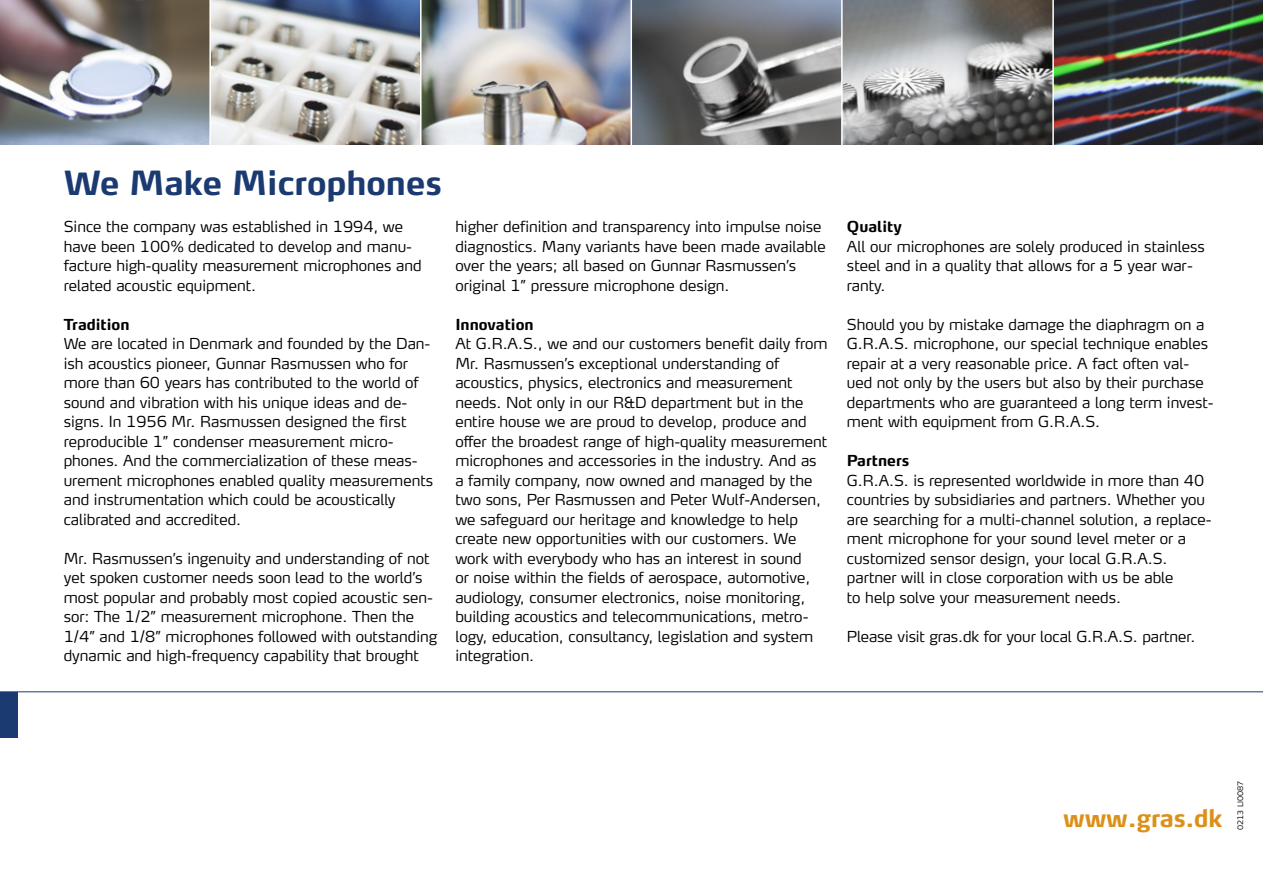
<style>
.page{position:relative;width:1263px;height:893px;background:#fff}
.page>*{position:absolute;margin:0;border:0;box-sizing:border-box;transform-origin:0 0}
.t1{font:700 33px "Max TF";color:#1a3a71}
.t2{font:700 24px "Max TF";letter-spacing:-.01em;color:#dc9018}
.t3{font:300 15px/19.5px "Max TF";color:#000}
.t4{font:700 15px "Max TF";color:#000}
.t5{font:300 7.5px "Max TF";color:#000}
</style>
<div class="page">
<img style="left:0;top:0;width:1263px;height:144px">
<div style="left:0;top:692px;width:17px;height:45px;background:#1a3a71"></div>
<hr style="left:0;top:691px;width:1263px;height:1px;background:#1a3a71">
<hr style="left:209px;top:0;width:2px;height:147px;background:#fff">
<hr style="left:420px;top:0;width:2px;height:149px;background:#fff">
<hr style="left:630px;top:0;width:2px;height:146px;background:#fff">
<hr style="left:841px;top:0;width:2px;height:145px;background:#fff">
<hr style="left:1052px;top:0;width:2px;height:146px;background:#fff">
<p class="t1" style="left:64px;top:162px;width:380px">We Make Microphones</p>
<p class="t3" style="left:64px;top:216px;width:359px">Since the company was established in 1994, we have been 100% dedicated to develop and manu&shy;facture high-quality measurement microphones and related acoustic equipment.</p>
<p class="t4" style="left:64px;top:315px;width:67px">Tradition</p>
<p class="t3" style="left:64px;top:333px;width:371px">We are located in Denmark and founded by the Dan&shy;ish acoustics pioneer, Gunnar Rasmussen who for more than 60 years has contributed to the world of sound and vibration with his unique ideas and de&shy;signs. In 1956 Mr. Rasmussen designed the first reproducible 1” condenser measurement micro&shy;phones. And the commercialization of these meas&shy;urement microphones enabled quality measurements and instrumentation which could be acoustically calibrated and accredited.</p>
<p class="t3" style="left:64px;top:548px;width:375px">Mr. Rasmussen’s ingenuity and understanding of not yet spoken customer needs soon lead to the world’s most popular and probably most copied acoustic sen&shy;sor: The 1/2” measurement microphone. Then the 1/4” and 1/8” microphones followed with outstanding dynamic and high-frequency capability that brought</p>
<p class="t3" style="left:455px;top:216px;width:372px">higher definition and transparency into impulse noise diagnostics. Many variants have been made available over the years; all based on Gunnar Rasmussen’s original 1” pressure microphone design.</p>
<p class="t4" style="left:455px;top:315px;width:80px">Innovation</p>
<p class="t3" style="left:455px;top:333px;width:374px">At G.R.A.S., we and our customers benefit daily from Mr. Rasmussen’s exceptional understanding of acoustics, physics, electronics and measurement needs. Not only in our R&amp;D department but in the entire house we are proud to develop, produce and offer the broadest range of high-quality measurement microphones and accessories in the industry. And as a family company, now owned and managed by the two sons, Per Rasmussen and Peter Wulf-Andersen, we safeguard our heritage and knowledge to help create new opportunities with our customers. We work with everybody who has an interest in sound<br>or noise within the fields of aerospace, automotive, audiology, consumer electronics, noise monitoring, building acoustics and telecommunications, metro&shy;logy, education, consultancy, legislation and system integration.</p>
<p class="t4" style="left:847px;top:217px;width:56px">Quality</p>
<p class="t3" style="left:847px;top:236px;width:359px">All our microphones are solely produced in stainless steel and in a quality that allows for a 5 year war&shy;ranty.</p>
<p class="t3" style="left:847px;top:314px;width:368px">Should you by mistake damage the diaphragm on a G.R.A.S. microphone, our special technique enables repair at a very reasonable price. A fact often val&shy;ued not only by the users but also by their purchase departments who are guaranteed a long term invest&shy;ment with equipment from G.R.A.S.</p>
<p class="t4" style="left:847px;top:451px;width:64px">Partners</p>
<p class="t3" style="left:847px;top:470px;width:366px">G.R.A.S. is represented worldwide in more than 40 countries by subsidiaries and partners. Whether you are searching for a multi-channel solution, a replace&shy;ment microphone for your sound level meter or a customized sensor design, your local G.R.A.S. partner will in close corporation with us be able<br>to help solve your measurement needs.</p>
<p class="t3" style="left:847px;top:626px;width:350px">Please visit gras.dk for your local G.R.A.S. partner.</p>
<p class="t2" style="left:1063px;top:803px;width:161px">www.gras.dk</p>
<p class="t5" style="left:1236px;top:830px;width:51px;rotate:-90deg">0213 LI0087</p>
</div>
